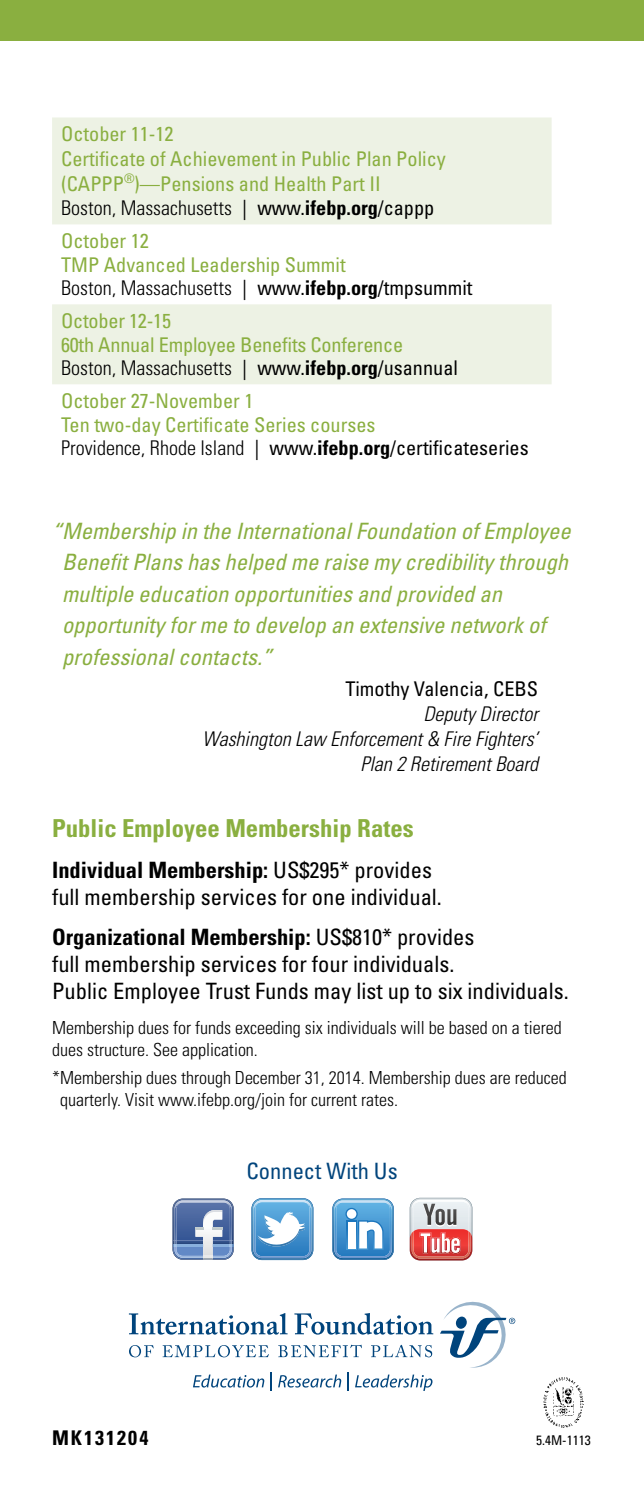
<style>
.page{position:relative;width:644px;height:1499px;background:#fff}
.page>*{position:absolute;margin:0;border:0;box-sizing:border-box;transform-origin:0 0}
.t1{font:700 condensed 24.75px "Univers LT Std";color:#8aaf40}
.t2{font:italic condensed 22.5px/31.5px "Univers LT Std";color:#8aaf40}
.t3{font:condensed 22.5px/27px "Univers LT Std";color:#000}
.t4{font:condensed 22.5px "Univers LT Std";color:#00447c}
.t5{font:condensed 20.25px/23.6px "Univers LT Std";color:#8aaf40}
.t6{font:italic 300 condensed 20.25px/24.8px "Univers LT Std";color:#000;text-align:right}
.t7{font:condensed 20.25px "Univers LT Std";color:#000}
.t8{font:700 condensed 20.25px "Univers LT Std";letter-spacing:.1em;color:#000}
.t9{font:300 condensed 18px/21.6px "Univers LT Std";color:#000}
.t10{font:condensed 13.5px "Univers LT Std";color:#000}
.s1{font-weight:300;color:#000}
.s2{color:#000}
.s3{font-weight:700;color:#000}
.s4{font-weight:700}
</style>
<div class="page">
<div style="left:0;top:0;width:644px;height:40px;background:#8aaf40"></div>
<svg style="left:52px;top:117px;width:500px;height:267px;fill:#edf2e4"></svg>
<svg style="left:440px;top:1301px;width:75px;height:67px"></svg>
<svg style="left:129px;top:1313px;width:159px;height:21px"></svg>
<svg style="left:294px;top:1313px;width:139px;height:21px"></svg>
<svg style="left:129px;top:1345px;width:25px;height:12px"></svg>
<svg style="left:163px;top:1345px;width:106px;height:12px"></svg>
<svg style="left:278px;top:1344px;width:84px;height:13px"></svg>
<svg style="left:371px;top:1344px;width:61px;height:13px"></svg>
<svg style="left:193px;top:1374px;width:71px;height:13px"></svg>
<svg style="left:270px;top:1372px;width:1px;height:18px"></svg>
<svg style="left:278px;top:1374px;width:63px;height:13px"></svg>
<svg style="left:347px;top:1372px;width:1px;height:18px"></svg>
<svg style="left:355px;top:1374px;width:77px;height:16px"></svg>
<svg style="left:173px;top:1198px;width:61px;height:61px;background:#7d94bc"></svg>
<img style="left:175px;top:1200px;width:57px;height:10px">
<svg style="left:252px;top:1198px;width:61px;height:62px"></svg>
<svg style="left:332px;top:1198px;width:62px;height:62px"></svg>
<div style="left:347px;top:1209px;width:9px;height:9px;background:#fff;border-radius:50%"></div>
<svg style="left:410px;top:1197px;width:62px;height:63px;background:#d69d9e"></svg>
<img style="left:543px;top:1377px;width:41px;height:51px">
<p class="t5" style="left:61px;top:121px;width:386px;line-height:24.8px">October 11-12<br>Certificate of Achievement in Public Plan Policy (CAPPP<sup>®</sup>)—Pensions and Health Part II<br><span class="s1">Boston, Massachusetts</span> <span class="s2">| www.</span><span class="s3">ifebp.org</span><span class="s2">/cappp</span></p>
<p class="t5" style="left:61px;top:229px;width:413px">October 12<br>TMP Advanced Leadership Summit<br><span class="s1">Boston, Massachusetts</span> <span class="s2">| www.</span><span class="s3">ifebp.org</span><span class="s2">/tmpsummit</span></p>
<p class="t5" style="left:61px;top:309px;width:398px">October 12-15<br>60th Annual Employee Benefits Conference<br><span class="s1">Boston, Massachusetts</span> <span class="s2">| www.</span><span class="s3">ifebp.org</span><span class="s2">/usannual</span></p>
<p class="t5" style="left:61px;top:389px;width:469px">October 27-November 1<br>Ten two-day Certificate Series courses<br><span class="s1">Providence, Rhode Island</span> <span class="s2">| www.</span><span class="s3">ifebp.org</span><span class="s2">/certificateseries</span></p>
<p class="t2" style="left:62px;top:515px;width:510px;text-indent:-10px">“Membership in the International Foundation of Employee Benefit Plans has helped me raise my credibility through multiple education opportunities and provided an opportunity for me to develop an extensive network of professional contacts.”</p>
<p class="t7" style="left:346px;top:676px;width:194px">Timothy Valencia, CEBS</p>
<p class="t6" style="left:202px;top:702px;width:337px">Deputy Director<br>Washington Law Enforcement &amp; Fire Fighters’<br>Plan 2 Retirement Board</p>
<p class="t1" style="left:52px;top:813px;width:363px">Public Employee Membership Rates</p>
<p class="t3" style="left:52px;top:856px;width:391px"><span class="s4">Individual Membership:</span> US$295* provides full membership services for one individual.</p>
<p class="t3" style="left:52px;top:923px;width:518px"><span class="s4">Organizational Membership:</span> US$810* provides<br>full membership services for four individuals.<br>Public Employee Trust Funds may list up to six individuals.</p>
<p class="t9" style="left:52px;top:1017px;width:511px">Membership dues for funds exceeding six individuals will be based on a tiered dues structure. See application.</p>
<p class="t9" style="left:60px;top:1067px;width:508px;text-indent:-8px">*Membership dues through December 31, 2014. Membership dues are reduced quarterly. Visit www.ifebp.org/join for current rates.</p>
<p class="t4" style="left:246px;top:1157px;width:153px">Connect With Us</p>
<p class="t8" style="left:52px;top:1425px;width:98px">MK131204</p>
<p class="t10" style="left:536px;top:1431px;width:56px">5.4M-1113</p>
</div>
